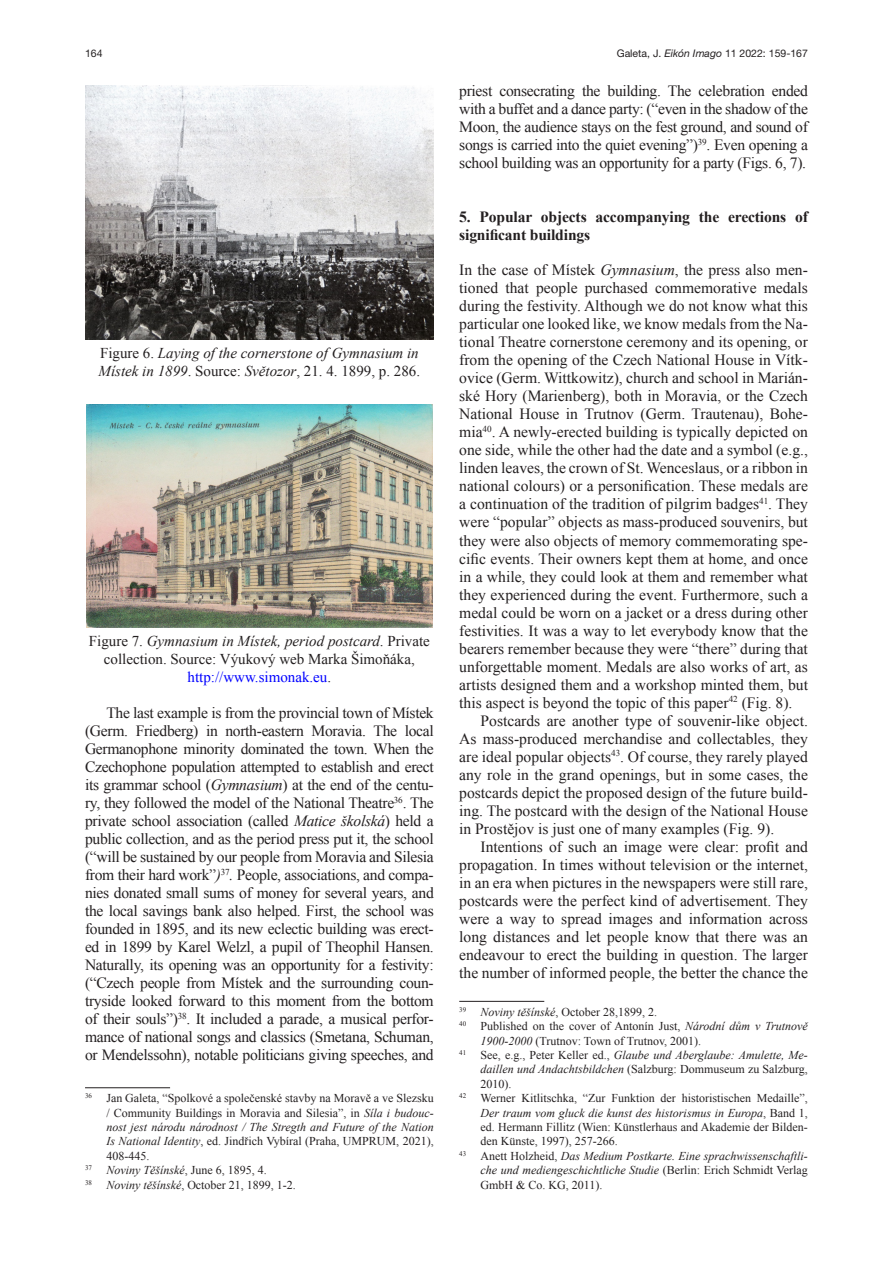
<style>
.page{position:relative;width:893px;height:1263px;background:#fff}
.page>*{position:absolute;margin:0;border:0;box-sizing:border-box;transform-origin:0 0}
.Galerada-parrafos{font:15.6px/18px "Times New Roman";color:#231f20;text-align:justify}
.Primer_parrafo{font:15.6px/18px "Times New Roman";letter-spacing:-.01em;color:#231f20;text-align:justify}
.Epigrafe_1er_nivel{font:700 15.6px/18px "Times New Roman";letter-spacing:-.01em;color:#231f20}
.Pie_de_figuras{font:15px/18px "Times New Roman";color:#231f20;text-align:center}
.Pie_de_figuras-2{font:italic 15px/18px "Times New Roman";color:#231f20}
._000_Notas_al_pie{font:12px/14.4px "Times New Roman";color:#231f20;text-align:justify}
._000_Notas_al_pie-2{font:italic 12px/14.4px "Times New Roman";color:#231f20;text-align:justify}
.t1{font:10.5px "Helvetica Neue LT Pro";color:#231f20}
.s1{font-style:italic}
.s2{font-style:normal}
.s3{color:#0001ff}
</style>
<div class="page">
<img style="left:85px;top:85px;width:349px;height:254px">
<img style="left:87px;top:405px;width:345px;height:222px">
<hr style="left:85px;top:1087px;width:85px;height:1px;background:#231f20">
<hr style="left:459px;top:1001px;width:85px;height:1px;background:#231f20">
<p class="t1" style="left:85px;top:47px;width:19px">164</p>
<p class="t1" style="left:617px;top:47px;width:193px">Galeta, J. <span class="s1">Eikón Imago</span> 11 2022: 159-167</p>
<p class="Pie_de_figuras-2" style="left:99px;top:344px;width:323px"><span class="s2">Figure 6.</span> Laying of the cornerstone of Gymnasium in<br>Místek in 1899<span class="s2">. Source:</span> Světozor<span class="s2">, 21. 4. 1899, p. 286.</span></p>
<p class="Pie_de_figuras" style="left:89px;top:632px;width:343px">Figure 7. <span class="s1">Gymnasium in Místek, period postcard</span>. Private collection. Source: Výukový web Marka Šimoňáka, <span class="s3">http://www.simonak.eu</span>.</p>
<p class="Galerada-parrafos" style="left:85px;top:704px;width:350px;text-indent:21px">The last example is from the provincial town of Místek (Germ. Friedberg) in north-eastern Moravia. The local Germanophone minority dominated the town. When the Czechophone population attempted to establish and erect its grammar school (<span class="s1">Gymnasium</span>) at the end of the centu&shy;ry, they followed the model of the National Theatre<sup>36</sup>. The private school association (called <span class="s1">Matice školská</span>) held a public collection, and as the period press put it, the school (“will be sustained by our people from Moravia and Silesia from their hard work”<span class="s1">)</span><sup>37</sup><span class="s1">.</span> People, associations, and compa&shy;nies donated small sums of money for several years, and the local savings bank also helped. First, the school was founded in 1895, and its new eclectic building was erect&shy;ed in 1899 by Karel Welzl, a pupil of Theophil Hansen.<br>Naturally, its opening was an opportunity for a festivity: (“Czech people from Místek and the surrounding coun&shy;tryside looked forward to this moment from the bottom of their souls”)<sup>38</sup>. It included a parade, a musical perfor&shy;mance of national songs and classics (Smetana, Schuman, or Mendelssohn), notable politicians giving speeches, and</p>
<p class="_000_Notas_al_pie" style="left:106px;top:1091px;width:329px;text-indent:-21px"><sup>36</sup> Jan Galeta, “Spolkové a společenské stavby na Moravě a ve Slezsku / Community Buildings in Moravia and Silesia”, in <span class="s1">Síla i budouc&shy;nost jest národu národnost / The Stregth and Future of the Nation Is National Identity</span>, ed. Jindřich Vybíral (Praha, UMPRUM, 2021), 408-445.</p>
<p class="_000_Notas_al_pie-2" style="left:85px;top:1163px;width:183px"><sup>37</sup> Noviny Těšínské<span class="s2">, June 6, 1895, 4.</span></p>
<p class="_000_Notas_al_pie" style="left:85px;top:1177px;width:212px"><sup>38</sup> <span class="s1">Noviny těšínské</span>, October 21, 1899, 1-2.</p>
<p class="Primer_parrafo" style="left:459px;top:81px;width:350px">priest consecrating the building. The celebration ended with a buffet and a dance party: (“even in the shadow of the Moon, the audience stays on the fest ground, and sound of songs is carried into the quiet evening”)<sup>39</sup>. Even opening a school building was an opportunity for a party (Figs. 6, 7).</p>
<p class="Epigrafe_1er_nivel" style="left:459px;top:207px;width:350px">5. Popular objects accompanying the erections of significant buildings</p>
<p class="Primer_parrafo" style="left:459px;top:261px;width:350px">In the case of Místek <span class="s1">Gymnasium</span>, the press also men&shy;tioned that people purchased commemorative medals during the festivity. Although we do not know what this particular one looked like, we know medals from the Na&shy;tional Theatre cornerstone ceremony and its opening, or from the opening of the Czech National House in Vítk&shy;ovice (Germ. Wittkowitz), church and school in Marián&shy;ské Hory (Marienberg), both in Moravia, or the Czech National House in Trutnov (Germ. Trautenau), Bohe&shy;mia<sup>40</sup>. A newly-erected building is typically depicted on one side, while the other had the date and a symbol (e.g., linden leaves, the crown of St. Wenceslaus, or a ribbon in national colours) or a personification. These medals are a continuation of the tradition of pilgrim badges<sup>41</sup>. They were “popular” objects as mass-produced souvenirs, but they were also objects of memory commemorating spe&shy;cific events. Their owners kept them at home, and once in a while, they could look at them and remember what they experienced during the event. Furthermore, such a medal could be worn on a jacket or a dress during other festivities. It was a way to let everybody know that the bearers remember because they were “there” during that unforgettable moment. Medals are also works of art, as artists designed them and a workshop minted them, but this aspect is beyond the topic of this paper<sup>42</sup> (Fig. 8).</p>
<p class="Galerada-parrafos" style="left:459px;top:711px;width:350px;text-indent:21px">Postcards are another type of souvenir-like object.<br>As mass-produced merchandise and collectables, they are ideal popular objects<sup>43</sup>. Of course, they rarely played any role in the grand openings, but in some cases, the postcards depict the proposed design of the future build&shy;ing. The postcard with the design of the National House in Prostějov is just one of many examples (Fig. 9).</p>
<p class="Galerada-parrafos" style="left:459px;top:837px;width:350px;text-indent:21px">Intentions of such an image were clear: profit and propagation. In times without television or the internet, in an era when pictures in the newspapers were still rare, postcards were the perfect kind of advertisement. They were a way to spread images and information across long distances and let people know that there was an endeavour to erect the building in question. The larger the number of informed people, the better the chance the</p>
<p class="_000_Notas_al_pie" style="left:459px;top:1004px;width:199px"><sup>39</sup> <span class="s1">Noviny těšínské</span>, October 28,1899, 2.</p>
<p class="_000_Notas_al_pie" style="left:481px;top:1019px;width:329px;text-indent:-21px"><sup>40</sup> Published on the cover of Antonín Just, <span class="s1">Národní dům v Trutnově<br>1900-2000</span> (Trutnov: Town of Trutnov, 2001).</p>
<p class="_000_Notas_al_pie" style="left:481px;top:1047px;width:329px;text-indent:-21px"><sup>41</sup> See, e.g., Peter Keller ed., <span class="s1">Glaube und Aberglaube: Amulette, Me&shy;daillen und Andachtsbildchen</span> (Salzburg: Dommuseum zu Salzburg, 2010).</p>
<p class="_000_Notas_al_pie" style="left:481px;top:1091px;width:329px;text-indent:-21px"><sup>42</sup> Werner Kitlitschka, “Zur Funktion der historistischen Medaille”, <span class="s1">Der traum vom gluck die kunst des historismus in Europa</span>, Band 1, ed. Hermann Fillitz (Wien: Künstlerhaus and Akademie der Bilden&shy;den Künste, 1997), 257-266.</p>
<p class="_000_Notas_al_pie-2" style="left:481px;top:1148px;width:329px;text-indent:-21px"><sup>43</sup> <span class="s2">Anett Holzheid,</span> Das Medium Postkarte. Eine sprachwissenschaftli&shy;che und mediengeschichtliche Studie <span class="s2">(Berlin: Erich Schmidt Verlag GmbH &amp; Co. KG, 2011).</span></p>
</div>
